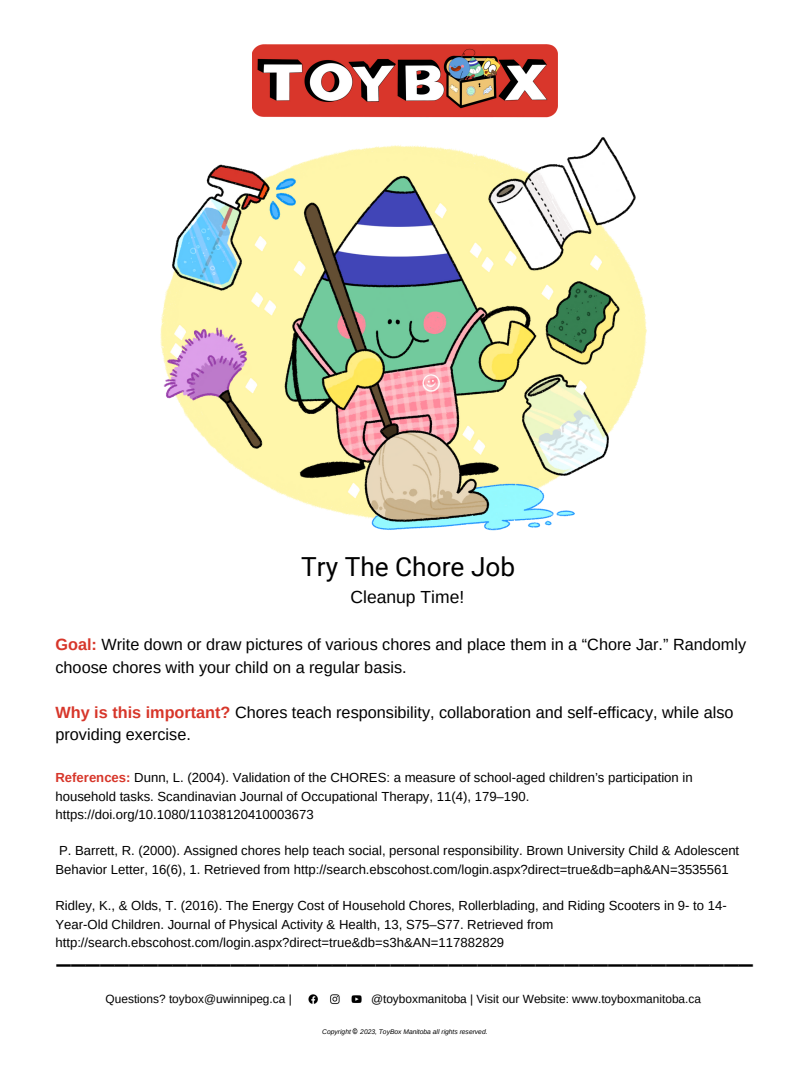
<style>
.page{position:relative;width:810px;height:1080px;background:#fff}
.page>*{position:absolute;margin:0;border:0;box-sizing:border-box;transform-origin:0 0}
.t1{font:33.75px "Canva Sans";color:#000}
.t2{font:26.25px "Roboto";color:#000}
.t3{font:17.5px "Arimo";color:#000}
.t4{font:16.25px/22.5px "Arimo";color:#000}
.t5{font:13.12px/18.2px "Arimo";color:#000}
.t6{font:11.88px "Arimo";color:#000}
.t7{font:italic 6.69px "Arimo";color:#000}
.s1{font-weight:700;color:#d7362a}
</style>
<div class="page">
<img style="left:252px;top:44px;width:306px;height:73px">
<img style="left:308px;top:994px;width:54px;height:10px">
<svg style="left:352px;top:1028px;width:6px;height:7px"></svg>
<img style="left:160px;top:137px;width:487px;height:394px">
<p class="t2" style="left:301px;top:551px;width:215px">Try The Chore Job</p>
<p class="t3" style="left:351px;top:587px;width:115px">Cleanup Time!</p>
<p class="t4" style="left:55px;top:633px;width:692px"><span class="s1">Goal:</span> Write down or draw pictures of various chores and place them in a “Chore Jar.” Randomly choose chores with your child on a regular basis.</p>
<p class="t4" style="left:55px;top:701px;width:680px"><span class="s1">Why is this important?</span> Chores teach responsibility, collaboration and self-efficacy, while also providing exercise.</p>
<p class="t5" style="left:55px;top:769px;width:639px"><span class="s1">References:</span> Dunn, L. (2004). Validation of the CHORES: a measure of school-aged children’s participation in household tasks. Scandinavian Journal of Occupational Therapy, 11(4), 179–190. https://doi.org/10.1080/11038120410003673</p>
<p class="t5" style="left:55px;top:842px;width:685px">P. Barrett, R. (2000). Assigned chores help teach social, personal responsibility. Brown University Child &amp; Adolescent<br>Behavior Letter, 16(6), 1. Retrieved from http://search.ebscohost.com/login.aspx?direct=true&amp;db=aph&amp;AN=3535561</p>
<p class="t5" style="left:55px;top:897px;width:673px">Ridley, K., &amp; Olds, T. (2016). The Energy Cost of Household Chores, Rollerblading, and Riding Scooters in 9- to 14-<br>Year-Old Children. Journal of Physical Activity &amp; Health, 13, S75–S77. Retrieved from http://search.ebscohost.com/login.aspx?direct=true&amp;db=s3h&amp;AN=117882829</p>
<p class="t1" style="left:57px;top:927px;width:698px">________________________________________________</p>
<p class="t6" style="left:106px;top:992px;width:188px">Questions? toybox@uwinnipeg.ca |</p>
<p class="t6" style="left:371px;top:992px;width:332px">@toyboxmanitoba | Visit our Website: www.toyboxmanitoba.ca</p>
<p class="t7" style="left:322px;top:1028px;width:30px">Copyright</p>
<p class="t7" style="left:360px;top:1028px;width:129px">2023, ToyBox Manitoba all rights reserved.</p>
</div>
